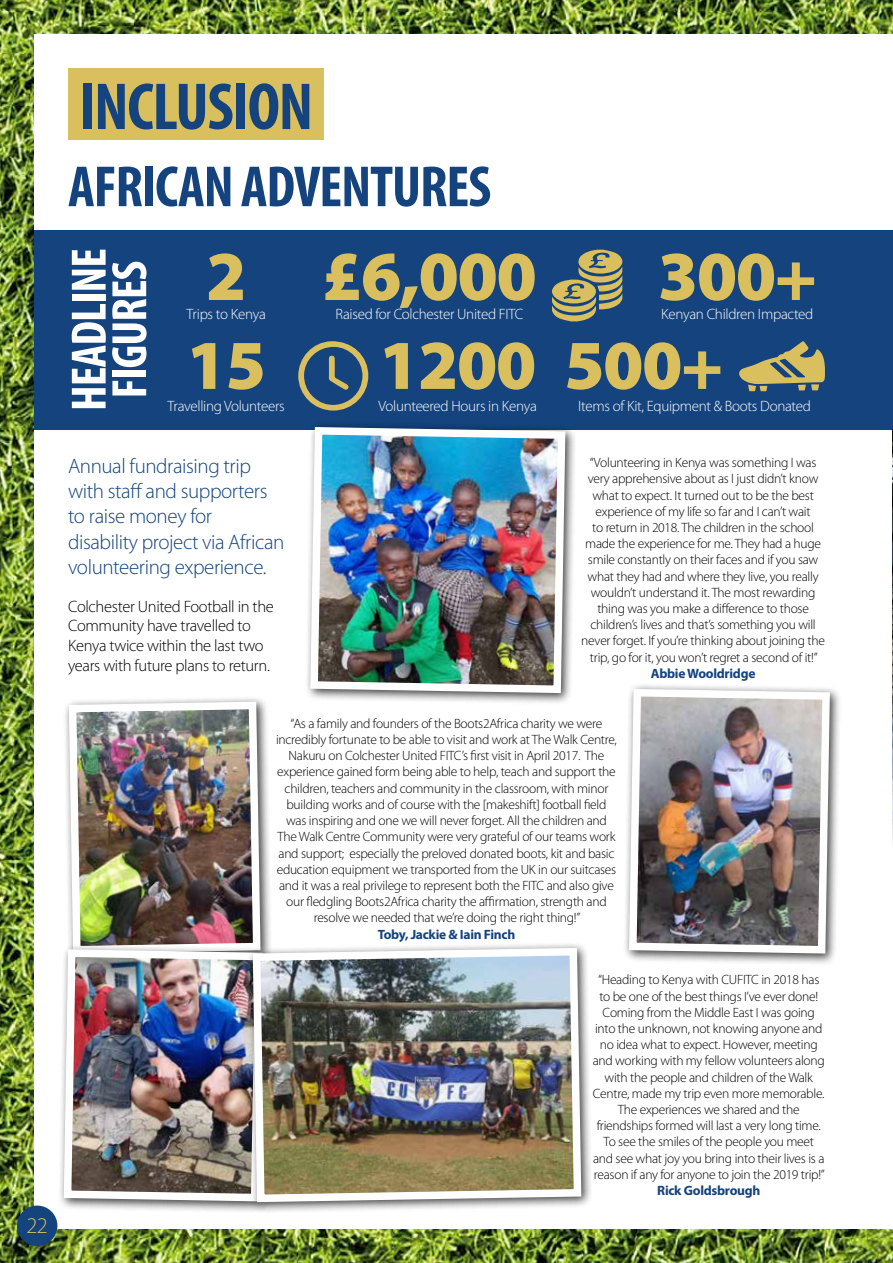
<style>
.page{position:relative;width:893px;height:1263px;background:#fff}
.page>*{position:absolute;margin:0;border:0;box-sizing:border-box;transform-origin:0 0}
.t1{font:900 70.5px "Myriad Pro";letter-spacing:-.02em;color:#d9bf5e}
.t2{font:700 condensed 67.05px "Myriad Pro";letter-spacing:-.02em;color:#14437e}
.t3{font:700 condensed 58.5px "Myriad Pro";letter-spacing:-.02em;color:#14437e}
.t4{font:700 condensed 50.1px/40.7px "Myriad Pro";letter-spacing:-.02em;color:#fff}
.t5{font:300 22.5px "Myriad Pro";color:#d9bf5e}
.t6{font:300 21px/25.2px "Myriad Pro";letter-spacing:-.02em;color:#14437e}
.t7{font:300 16.5px/19.8px "Myriad Pro";letter-spacing:-.02em;color:#000}
.t8{font:300 15px "Myriad Pro";letter-spacing:-.02em;color:#fff}
.t9{font:300 13.5px/16.2px "Myriad Pro";letter-spacing:-.02em;color:#000;text-align:center}
.t10{font:700 13.5px "Myriad Pro";letter-spacing:-.02em;color:#14437e}
</style>
<div class="page">
<img style="left:0;top:0;width:893px;height:1263px">
<div style="left:34px;top:34px;width:859px;height:1195px;background:#fff"></div>
<div style="left:68px;top:68px;width:256px;height:72px;background:#d9bf5e"></div>
<div style="left:34px;top:230px;width:859px;height:199px;background:#14437e"></div>
<div style="left:304px;top:421px;width:274px;height:284px;background:#000;opacity:.75"></div>
<img style="left:306px;top:423px;width:263px;height:274px">
<div style="left:63px;top:696px;width:209px;height:270px;background:#000;opacity:.75"></div>
<img style="left:65px;top:698px;width:199px;height:245px">
<div style="left:623px;top:683px;width:219px;height:282px;background:#000;opacity:.75"></div>
<img style="left:625px;top:685px;width:209px;height:272px">
<img style="left:892px;top:429px;width:1px;height:414px">
<div style="left:58px;top:943px;width:217px;height:270px;background:#000;opacity:.75"></div>
<img style="left:60px;top:945px;width:187px;height:260px">
<div style="left:247px;top:942px;width:346px;height:272px;background:#000;opacity:.75"></div>
<img style="left:249px;top:944px;width:336px;height:262px">
<svg style="left:552px;top:250px;width:70px;height:71px"></svg>
<svg style="left:739px;top:341px;width:86px;height:50px"></svg>
<svg style="left:298px;top:341px;width:70px;height:70px"></svg>
<div style="left:17px;top:1205px;width:40px;height:41px;background:#14437e;border-radius:50%"></div>
<h3 class="t5" style="left:26px;top:1213px;width:23px">22</h3>
<h2 class="t2" style="left:79px;top:65px;width:236px">INCLUSION</h2>
<h3 class="t3" style="left:68px;top:150px;width:425px">AFRICAN ADVENTURES</h3>
<h3 class="t4" style="left:68px;top:411px;width:165px;rotate:-90deg">HEADLINE<br>FIGURES</h3>
<h1 class="t1" style="left:206px;top:236px;width:42px">2</h1>
<p class="t8" style="left:187px;top:305px;width:81px">Trips to Kenya</p>
<h1 class="t1" style="left:186px;top:325px;width:81px">15</h1>
<p class="t8" style="left:167px;top:397px;width:119px">Travelling Volunteers</p>
<h1 class="t1" style="left:322px;top:236px;width:216px">£6,000</h1>
<h1 class="t1" style="left:658px;top:236px;width:160px">300+</h1>
<p class="t8" style="left:336px;top:305px;width:189px">Raised for Colchester United FITC</p>
<h1 class="t1" style="left:379px;top:325px;width:346px">1200 500+</h1>
<p class="t8" style="left:661px;top:305px;width:154px">Kenyan Children Impacted</p>
<p class="t8" style="left:378px;top:397px;width:160px">Volunteered Hours in Kenya</p>
<p class="t8" style="left:578px;top:397px;width:234px">Items of Kit, Equipment &amp; Boots Donated</p>
<p class="t9" style="left:581px;top:455px;width:245px">“Volunteering in Kenya was something I was very apprehensive about as I just didn’t know what to expect. It turned out to be the best experience of my life so far and I can’t wait<br>to return in 2018. The children in the school made the experience for me. They had a huge smile constantly on their faces and if you saw what they had and where they live, you really wouldn’t understand it. The most rewarding thing was you make a difference to those children’s lives and that’s something you will never forget. If you’re thinking about joining the trip, go for it, you won’t regret a second of it!”</p>
<p class="t10" style="left:651px;top:664px;width:106px">Abbie Wooldridge</p>
<p class="t9" style="left:276px;top:715px;width:342px">“As a family and founders of the Boots2Africa charity we were incredibly fortunate to be able to visit and work at The Walk Centre, Nakuru on Colchester United FITC’s first visit in April 2017. The experience gained form being able to help, teach and support the children, teachers and community in the classroom, with minor building works and of course with the [makeshift] football field was inspiring and one we will never forget. All the children and The Walk Centre Community were very grateful of our teams work and support; especially the preloved donated boots, kit and basic education equipment we transported from the UK in our suitcases and it was a real privilege to represent both the FITC and also give our fledgling Boots2Africa charity the affirmation, strength and resolve we needed that we’re doing the right thing!”</p>
<p class="t10" style="left:378px;top:925px;width:139px">Toby, Jackie &amp; Iain Finch</p>
<p class="t9" style="left:593px;top:972px;width:234px">“Heading to Kenya with CUFITC in 2018 has to be one of the best things I’ve ever done!<br>Coming from the Middle East I was going into the unknown, not knowing anyone and no idea what to expect. However, meeting and working with my fellow volunteers along with the people and children of the Walk Centre, made my trip even more memorable.<br>The experiences we shared and the friendships formed will last a very long time.<br>To see the smiles of the people you meet and see what joy you bring into their lives is a reason if any for anyone to join the 2019 trip!”</p>
<p class="t10" style="left:657px;top:1181px;width:105px">Rick Goldsbrough</p>
<h3 class="t6" style="left:68px;top:454px;width:218px">Annual fundraising trip with staff and supporters to raise money for disability project via African volunteering experience.</h3>
<p class="t7" style="left:68px;top:596px;width:207px">Colchester United Football in the<br>Community have travelled to<br>Kenya twice within the last two years with future plans to return.</p>
</div>
